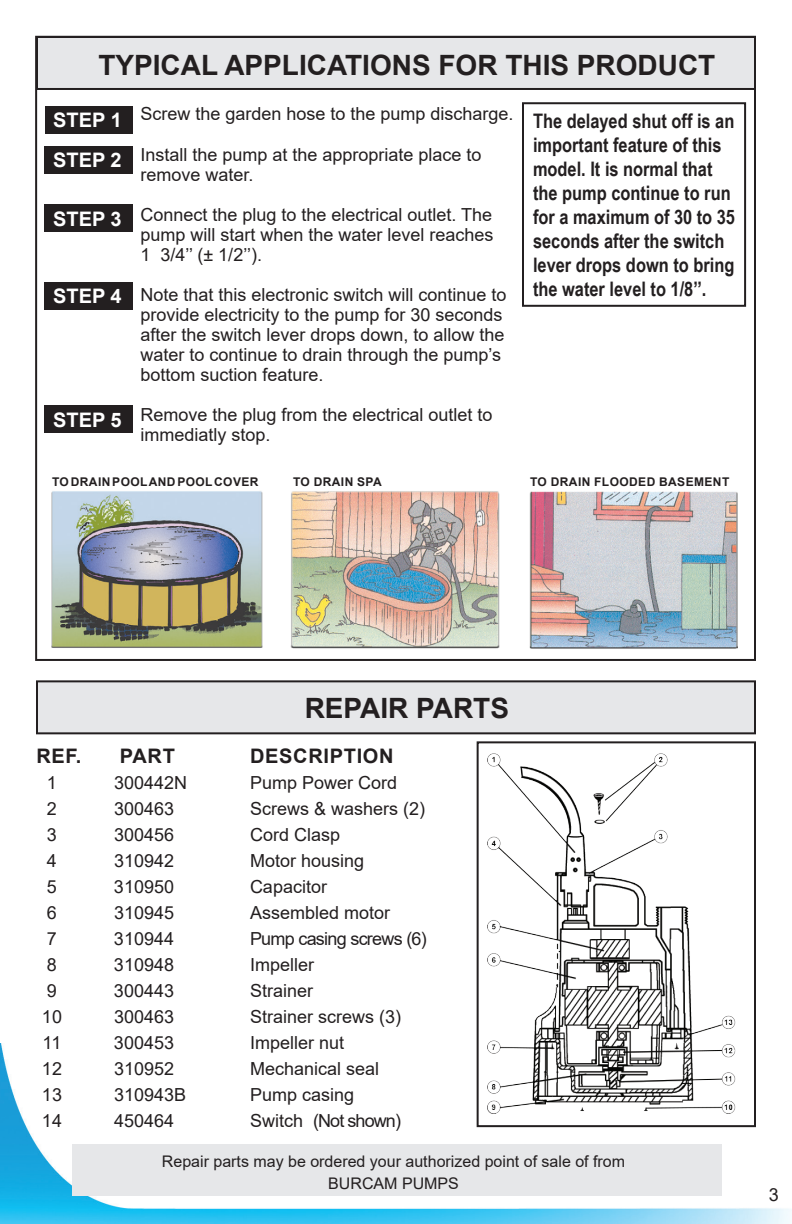
<style>
.page{position:relative;width:792px;height:1224px;background:#fff}
.page>*{position:absolute;margin:0;border:0;box-sizing:border-box;transform-origin:0 0}
.t1{font:700 28px "Arial";color:#231f20}
.t2{font:700 20px/24px "Arial Narrow";color:#231f20}
.t3{font:700 20px "Arial";color:#fff}
.t4{font:700 20px "Arial";letter-spacing:.035em;color:#231f20}
.Description__part{font:18px/20px "Arial";color:#231f20}
.Description__part-2{font:18px "Arial";letter-spacing:-.04em;color:#231f20}
.Description__part-3{font:18px "Arial";letter-spacing:-.05em;color:#231f20}
.t5{font:16px/22px "Arial";color:#231f20;text-align:center}
.t6{font:700 12px "Arial";letter-spacing:.035em;color:#231f20}
</style>
<div class="page">
<div style="left:37px;top:37px;width:718px;height:52px;background:#e6e7e9"></div>
<div style="left:36px;top:36px;width:720px;height:54px;border:2px solid #231f20"></div>
<div style="left:37px;top:681px;width:718px;height:52px;background:#e6e7e9"></div>
<div style="left:36px;top:680px;width:720px;height:54px;border:2px solid #231f20"></div>
<img style="left:0;top:1044px;width:792px;height:180px">
<div style="left:45px;top:106px;width:88px;height:28px;background:#231f20"></div>
<div style="left:45px;top:146px;width:88px;height:28px;background:#231f20"></div>
<div style="left:45px;top:205px;width:88px;height:27px;background:#231f20"></div>
<div style="left:45px;top:282px;width:88px;height:28px;background:#231f20"></div>
<div style="left:45px;top:405px;width:88px;height:28px;background:#231f20"></div>
<img style="left:52px;top:491px;width:685px;height:158px">
<div style="left:522px;top:102px;width:224px;height:205px;border:2px solid #231f20"></div>
<img style="left:488px;top:753px;width:261px;height:361px">
<div style="left:477px;top:741px;width:279px;height:386px;border:2px solid #231f20"></div>
<div style="left:72px;top:1144px;width:649px;height:52px;background:#e6e7e9"></div>
<p class="t1" style="left:98px;top:46px;width:619px">TYPICAL APPLICATIONS FOR THIS PRODUCT</p>
<p class="t3" style="left:53px;top:106px;width:70px">STEP 1</p>
<p class="t3" style="left:53px;top:146px;width:70px">STEP 2</p>
<p class="t3" style="left:53px;top:205px;width:70px">STEP 3</p>
<p class="t3" style="left:53px;top:282px;width:70px">STEP 4</p>
<p class="t3" style="left:53px;top:405px;width:70px">STEP 5</p>
<p class="Description__part" style="left:140px;top:104px;width:375px">Screw the garden hose to the pump discharge.</p>
<p class="Description__part" style="left:140px;top:144px;width:343px">Install the pump at the appropriate place to remove water.</p>
<p class="Description__part" style="left:140px;top:204px;width:355px;text-align:justify">Connect the plug to the electrical outlet. The pump will start when the water level reaches 1 3/4’’ (± 1/2’’).</p>
<p class="Description__part" style="left:140px;top:284px;width:368px">Note that this electronic switch will continue to provide electricity to the pump for 30 seconds after the switch lever drops down, to allow the water to continue to drain through the pump’s bottom suction feature.</p>
<p class="Description__part" style="left:140px;top:405px;width:354px">Remove the plug from the electrical outlet to immediatly stop.</p>
<p class="t2" style="left:533px;top:108px;width:204px">The delayed shut off is an important feature of this model. It is normal that the pump continue to run for a maximum of 30 to 35 seconds after the switch lever drops down to bring the water level to 1/8’’.</p>
<p class="t6" style="left:52px;top:473px;width:208px">TO DRAIN POOL AND POOL COVER</p>
<p class="t6" style="left:293px;top:473px;width:90px">TO DRAIN SPA</p>
<p class="t6" style="left:530px;top:473px;width:201px">TO DRAIN FLOODED BASEMENT</p>
<p class="t1" style="left:305px;top:688px;width:206px">REPAIR PARTS</p>
<p class="t4" style="left:36px;top:742px;width:47px">REF.</p>
<p class="t4" style="left:120px;top:742px;width:57px">PART</p>
<p class="t4" style="left:250px;top:742px;width:145px">DESCRIPTION</p>
<p class="Description__part" style="left:47px;top:773px;width:12px">1</p>
<p class="Description__part" style="left:114px;top:773px;width:75px">300442N</p>
<p class="Description__part" style="left:250px;top:773px;width:149px">Pump Power Cord</p>
<p class="Description__part" style="left:47px;top:799px;width:12px">2</p>
<p class="Description__part" style="left:114px;top:799px;width:62px">300463</p>
<p class="Description__part" style="left:250px;top:799px;width:177px">Screws &amp; washers (2)</p>
<p class="Description__part" style="left:47px;top:825px;width:12px">3</p>
<p class="Description__part" style="left:114px;top:825px;width:62px">300456</p>
<p class="Description__part" style="left:250px;top:825px;width:92px">Cord Clasp</p>
<p class="Description__part" style="left:47px;top:851px;width:12px">4</p>
<p class="Description__part" style="left:114px;top:851px;width:62px">310942</p>
<p class="Description__part" style="left:250px;top:851px;width:116px">Motor housing</p>
<p class="Description__part" style="left:47px;top:877px;width:12px">5</p>
<p class="Description__part" style="left:114px;top:877px;width:62px">310950</p>
<p class="Description__part" style="left:250px;top:877px;width:79px">Capacitor</p>
<p class="Description__part" style="left:47px;top:903px;width:12px">6</p>
<p class="Description__part" style="left:114px;top:903px;width:62px">310945</p>
<p class="Description__part" style="left:250px;top:903px;width:142px">Assembled motor</p>
<p class="Description__part" style="left:47px;top:929px;width:12px">7</p>
<p class="Description__part" style="left:114px;top:929px;width:62px">310944</p>
<p class="Description__part-2" style="left:250px;top:926px;width:178px">Pump casing screws (6)</p>
<p class="Description__part" style="left:47px;top:955px;width:12px">8</p>
<p class="Description__part" style="left:114px;top:955px;width:62px">310948</p>
<p class="Description__part" style="left:250px;top:955px;width:66px">Impeller</p>
<p class="Description__part" style="left:47px;top:981px;width:12px">9</p>
<p class="Description__part" style="left:114px;top:981px;width:62px">300443</p>
<p class="Description__part" style="left:250px;top:981px;width:65px">Strainer</p>
<p class="Description__part" style="left:42px;top:1007px;width:22px">10</p>
<p class="Description__part" style="left:114px;top:1007px;width:62px">300463</p>
<p class="Description__part" style="left:250px;top:1007px;width:153px">Strainer screws (3)</p>
<p class="Description__part" style="left:43px;top:1033px;width:20px">11</p>
<p class="Description__part" style="left:114px;top:1033px;width:62px">300453</p>
<p class="Description__part" style="left:250px;top:1033px;width:96px">Impeller nut</p>
<p class="Description__part" style="left:42px;top:1059px;width:22px">12</p>
<p class="Description__part" style="left:114px;top:1059px;width:62px">310952</p>
<p class="Description__part" style="left:250px;top:1059px;width:131px">Mechanical seal</p>
<p class="Description__part" style="left:42px;top:1085px;width:22px">13</p>
<p class="Description__part" style="left:114px;top:1085px;width:74px">310943B</p>
<p class="Description__part" style="left:250px;top:1085px;width:106px">Pump casing</p>
<p class="Description__part" style="left:42px;top:1111px;width:22px">14</p>
<p class="Description__part" style="left:114px;top:1111px;width:62px">450464</p>
<p class="Description__part-3" style="left:250px;top:1108px;width:153px">Switch (Not shown)</p>
<p class="t5" style="left:162px;top:1150px;width:465px">Repair parts may be ordered your authorized point of sale of from<br>BURCAM PUMPS</p>
<p class="Description__part" style="left:769px;top:1185px;width:12px">3</p>
</div>
